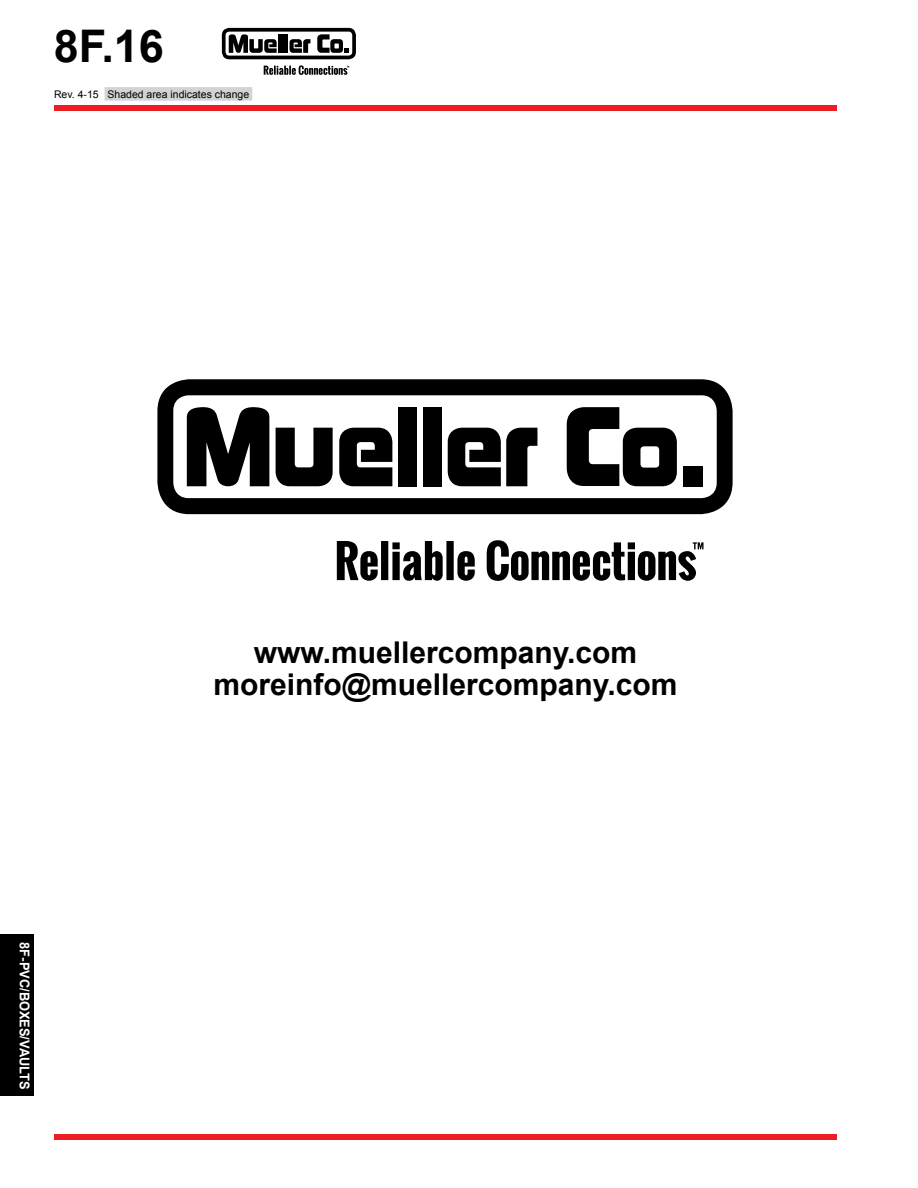
<style>
.page{position:relative;width:918px;height:1188px;background:#fff}
.page>*{position:absolute;margin:0;border:0;box-sizing:border-box;transform-origin:0 0}
.t1{font:700 45px "Arial";color:#000}
.t2{font:700 30px/32.2px "Arial";color:#000;text-align:center}
.t3{font:700 13.5px "Arial";color:#fff;scale:.95 1}
.t4{font:10.5px "Arial";color:#000}
</style>
<div class="page">
<div style="left:157px;top:379px;width:576px;height:135px;background:#000;border-radius:32px"></div>
<div style="left:173px;top:395px;width:544px;height:103px;background:#fff;border-radius:15px"></div>
<svg style="left:276px;top:428px;width:57px;height:58px"></svg>
<div style="left:684px;top:466px;width:19px;height:20px;background:#000"></div>
<svg style="left:567px;top:407px;width:110px;height:79px"></svg>
<svg style="left:448px;top:428px;width:89px;height:58px"></svg>
<svg style="left:339px;top:428px;width:53px;height:58px;background:#292929"></svg>
<div style="left:423px;top:407px;width:18px;height:79px;background:#000"></div>
<div style="left:399px;top:407px;width:18px;height:79px;background:#000"></div>
<svg style="left:187px;top:407px;width:82px;height:79px"></svg>
<svg style="left:337px;top:540px;width:366px;height:41px"></svg>
<div style="left:105px;top:87px;width:147px;height:14px;background:#d1d3d4"></div>
<div style="left:0;top:934px;width:34px;height:162px;background:#000"></div>
<svg style="left:222px;top:28px;width:134px;height:31px"></svg>
<div style="left:226px;top:32px;width:126px;height:24px;background:#fff;border-radius:4px"></div>
<svg style="left:317px;top:34px;width:32px;height:19px"></svg>
<svg style="left:290px;top:39px;width:20px;height:14px"></svg>
<hr style="left:284px;top:34px;width:4px;height:19px;background:#000">
<hr style="left:278px;top:34px;width:4px;height:19px;background:#000">
<svg style="left:229px;top:34px;width:48px;height:19px"></svg>
<svg style="left:264px;top:65px;width:85px;height:10px"></svg>
<div style="left:54px;top:1134px;width:783px;height:6px;background:#ed1d24"></div>
<div style="left:54px;top:105px;width:783px;height:6px;background:#ed1d24"></div>
<h1 class="t1" style="left:54px;top:16px;width:112px">8F.16</h1>
<p class="t4" style="left:54px;top:88px;width:197px">Rev. 4-15 Shaded area indicates change</p>
<p class="t3" style="left:34px;top:942px;width:156px;rotate:90deg">8F-PVC/BOXES/VAULTS</p>
<p class="t2" style="left:214px;top:637px;width:465px">www.muellercompany.com moreinfo@muellercompany.com</p>
</div>
